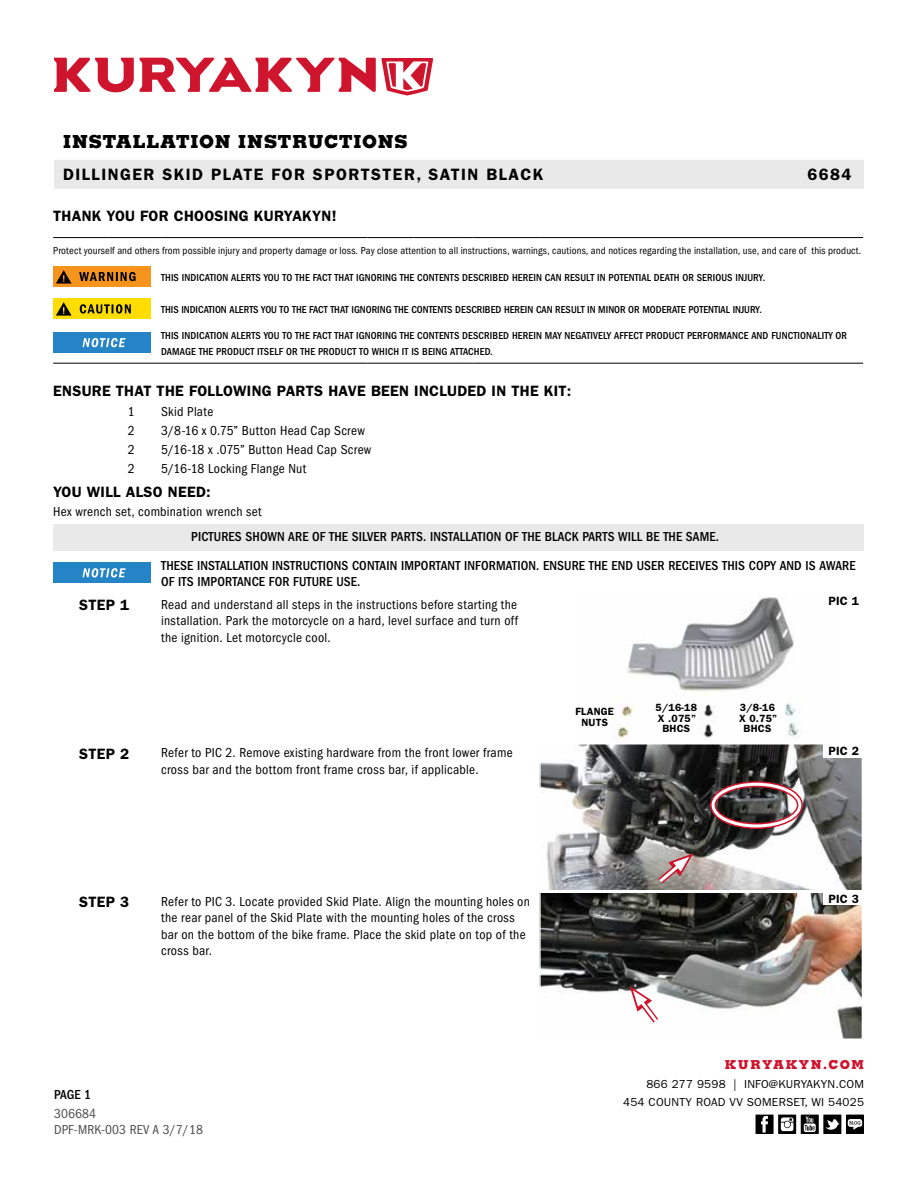
<style>
.page{position:relative;width:918px;height:1188px;background:#fff}
.page>*{position:absolute;margin:0;border:0;box-sizing:border-box;transform-origin:0 0}
.t1{font:800 18px "Memphis";letter-spacing:.04em;color:#000}
.t2{font:600 16.5px "Franklin Gothic";letter-spacing:.09em;color:#000}
.t3{font:600 15px "Franklin Gothic";letter-spacing:.02em;color:#000}
.t4{font:condensed 13.5px/16.5px "Franklin Gothic";letter-spacing:.02em;color:#000}
.t5{font:500 condensed 13.5px/15.8px "Franklin Gothic";letter-spacing:.01em;color:#000}
.t6{font:condensed 13.5px/15.8px "Franklin Gothic";letter-spacing:.01em;color:#4d4d4f}
.t7{font:800 12.3px "Memphis";letter-spacing:.12em;color:#ce152d}
.t8{font:600 12px "Franklin Gothic";letter-spacing:.02em;color:#000}
.t9{font:11.7px/18px "Franklin Gothic";letter-spacing:.02em;color:#000;text-align:right}
.t10{font:500 condensed 10.5px/15.8px "Franklin Gothic";letter-spacing:.01em;color:#000}
.t11{font:condensed 10.5px "Franklin Gothic";letter-spacing:.015em;color:#000}
.t12{font:600 10.5px/10.5px "Franklin Gothic";letter-spacing:.02em;color:#000;text-align:center}
</style>
<div class="page">
<svg style="left:54px;top:58px;width:379px;height:38px"></svg>
<div style="left:54px;top:160px;width:810px;height:29px;background:#e9e9ea"></div>
<div style="left:846px;top:1115px;width:18px;height:19px;background:#000"></div>
<svg style="left:848px;top:1119px;width:14px;height:11px"></svg>
<svg style="left:778px;top:1115px;width:18px;height:19px"></svg>
<svg style="left:781px;top:1117px;width:12px;height:14px"></svg>
<div style="left:756px;top:1115px;width:18px;height:19px;background:#000"></div>
<svg style="left:761px;top:1116px;width:7px;height:17px"></svg>
<svg style="left:801px;top:1115px;width:18px;height:19px"></svg>
<svg style="left:804px;top:1117px;width:12px;height:15px"></svg>
<div style="left:823px;top:1115px;width:18px;height:19px;background:#000"></div>
<svg style="left:825px;top:1119px;width:15px;height:11px"></svg>
<hr style="left:53px;top:237px;width:54px;height:1px;background:#000">
<hr style="left:107px;top:237px;width:54px;height:1px;background:#000">
<hr style="left:161px;top:237px;width:207px;height:1px;background:#000">
<hr style="left:368px;top:237px;width:45px;height:1px;background:#000">
<hr style="left:413px;top:237px;width:46px;height:1px;background:#000">
<svg style="left:459px;top:237px;width:14px;height:1px"></svg>
<hr style="left:473px;top:237px;width:66px;height:1px;background:#000">
<hr style="left:539px;top:237px;width:324px;height:1px;background:#000">
<hr style="left:53px;top:363px;width:54px;height:1px;background:#000">
<hr style="left:107px;top:363px;width:54px;height:1px;background:#000">
<hr style="left:161px;top:363px;width:207px;height:1px;background:#000">
<hr style="left:368px;top:363px;width:45px;height:1px;background:#000">
<hr style="left:413px;top:363px;width:46px;height:1px;background:#000">
<svg style="left:459px;top:363px;width:14px;height:1px"></svg>
<hr style="left:473px;top:363px;width:66px;height:1px;background:#000">
<hr style="left:539px;top:363px;width:324px;height:1px;background:#000">
<div style="left:53px;top:267px;width:97px;height:20px;background:#f7941e"></div>
<svg style="left:79px;top:272px;width:57px;height:9px"></svg>
<svg style="left:56px;top:270px;width:16px;height:14px"></svg>
<div style="left:53px;top:299px;width:97px;height:20px;background:#fd0"></div>
<svg style="left:56px;top:302px;width:16px;height:14px"></svg>
<svg style="left:80px;top:304px;width:51px;height:10px"></svg>
<div style="left:53px;top:333px;width:97px;height:20px;background:#2484c6"></div>
<svg style="left:83px;top:338px;width:43px;height:9px"></svg>
<div style="left:53px;top:563px;width:97px;height:20px;background:#2484c6"></div>
<svg style="left:83px;top:568px;width:43px;height:9px"></svg>
<img style="left:617px;top:597px;width:185px;height:142px">
<img style="left:542px;top:746px;width:318px;height:291px">
<div style="left:539px;top:743px;width:324px;height:149px;border:2px solid #fff"></div>
<div style="left:539px;top:892px;width:324px;height:148px;border:2px solid #fff"></div>
<div style="left:824px;top:744px;width:40px;height:14px;background:#fff"></div>
<div style="left:824px;top:891px;width:40px;height:14px;background:#fff"></div>
<svg style="left:630px;top:986px;width:34px;height:43px"></svg>
<svg style="left:652px;top:853px;width:41px;height:37px"></svg>
<div style="left:710px;top:781px;width:93px;height:48px;border:6px solid #ce152d;border-radius:50%"></div>
<div style="left:712px;top:783px;width:89px;height:44px;border:3px solid #fff;border-radius:50%"></div>
<div style="left:53px;top:524px;width:810px;height:27px;background:#e9e9ea"></div>
<h1 class="t1" style="left:63px;top:130px;width:346px">INSTALLATION INSTRUCTIONS</h1>
<p class="t2" style="left:63px;top:165px;width:482px">DILLINGER SKID PLATE FOR SPORTSTER, SATIN BLACK</p>
<p class="t2" style="left:807px;top:165px;width:46px">6684</p>
<p class="t3" style="left:53px;top:207px;width:285px">THANK YOU FOR CHOOSING KURYAKYN!</p>
<p class="t11" style="left:53px;top:245px;width:810px">Protect yourself and others from possible injury and property damage or loss. Pay close attention to all instructions, warnings, cautions, and notices regarding the installation, use, and care of this product.</p>
<p class="t10" style="left:161px;top:270px;width:606px">THIS INDICATION ALERTS YOU TO THE FACT THAT IGNORING THE CONTENTS DESCRIBED HEREIN CAN RESULT IN POTENTIAL DEATH OR SERIOUS INJURY.</p>
<p class="t10" style="left:161px;top:302px;width:602px">THIS INDICATION ALERTS YOU TO THE FACT THAT IGNORING THE CONTENTS DESCRIBED HEREIN CAN RESULT IN MINOR OR MODERATE POTENTIAL INJURY.</p>
<p class="t10" style="left:161px;top:328px;width:687px">THIS INDICATION ALERTS YOU TO THE FACT THAT IGNORING THE CONTENTS DESCRIBED HEREIN MAY NEGATIVELY AFFECT PRODUCT PERFORMANCE AND FUNCTIONALITY OR<br>DAMAGE THE PRODUCT ITSELF OR THE PRODUCT TO WHICH IT IS BEING ATTACHED.</p>
<p class="t3" style="left:53px;top:382px;width:520px">ENSURE THAT THE FOLLOWING PARTS HAVE BEEN INCLUDED IN THE KIT:</p>
<p class="t4" style="left:128px;top:404px;width:8px">1</p>
<p class="t4" style="left:161px;top:404px;width:54px">Skid Plate</p>
<p class="t4" style="left:128px;top:423px;width:8px">2</p>
<p class="t4" style="left:161px;top:423px;width:205px">3/8-16 x 0.75” Button Head Cap Screw</p>
<p class="t4" style="left:128px;top:441px;width:8px">2</p>
<p class="t4" style="left:161px;top:441px;width:212px">5/16-18 x .075” Button Head Cap Screw</p>
<p class="t4" style="left:128px;top:460px;width:8px">2</p>
<p class="t4" style="left:161px;top:460px;width:147px">5/16-18 Locking Flange Nut</p>
<p class="t3" style="left:53px;top:483px;width:159px">YOU WILL ALSO NEED:</p>
<p class="t4" style="left:53px;top:503px;width:210px">Hex wrench set, combination wrench set</p>
<p class="t5" style="left:191px;top:528px;width:529px">PICTURES SHOWN ARE OF THE SILVER PARTS. INSTALLATION OF THE BLACK PARTS WILL BE THE SAME.</p>
<p class="t5" style="left:161px;top:558px;width:696px">THESE INSTALLATION INSTRUCTIONS CONTAIN IMPORTANT INFORMATION. ENSURE THE END USER RECEIVES THIS COPY AND IS AWARE<br>OF ITS IMPORTANCE FOR FUTURE USE.</p>
<p class="t3" style="left:79px;top:596px;width:52px">STEP 1</p>
<p class="t4" style="left:161px;top:596px;width:358px;text-align:justify">Read and understand all steps in the instructions before starting the installation. Park the motorcycle on a hard, level surface and turn off the ignition. Let motorcycle cool.</p>
<p class="t3" style="left:79px;top:745px;width:52px">STEP 2</p>
<p class="t4" style="left:161px;top:745px;width:353px">Refer to PIC 2. Remove existing hardware from the front lower frame cross bar and the bottom front frame cross bar, if applicable.</p>
<p class="t12" style="left:575px;top:706px;width:40px">FLANGE<br>NUTS</p>
<p class="t12" style="left:656px;top:702px;width:43px">5/16-18<br>X .075”<br>BHCS</p>
<p class="t12" style="left:739px;top:702px;width:40px">3/8-16<br>X 0.75”<br>BHCS</p>
<p class="t8" style="left:828px;top:594px;width:32px">PIC 1</p>
<p class="t8" style="left:828px;top:744px;width:32px">PIC 2</p>
<p class="t3" style="left:79px;top:893px;width:52px">STEP 3</p>
<p class="t4" style="left:161px;top:893px;width:370px">Refer to PIC 3. Locate provided Skid Plate. Align the mounting holes on the rear panel of the Skid Plate with the mounting holes of the cross bar on the bottom of the bike frame. Place the skid plate on top of the cross bar.</p>
<p class="t5" style="left:54px;top:1087px;width:39px">PAGE 1</p>
<p class="t6" style="left:54px;top:1106px;width:150px">306684<br>DPF-MRK-003 REV A 3/7/18</p>
<p class="t8" style="left:828px;top:891px;width:32px">PIC 3</p>
<p class="t7" style="left:725px;top:1057px;width:141px">KURYAKYN.COM</p>
<p class="t9" style="left:623px;top:1076px;width:242px">866 277 9598 | INFO@KURYAKYN.COM<br>454 COUNTY ROAD VV SOMERSET, WI 54025</p>
</div>
